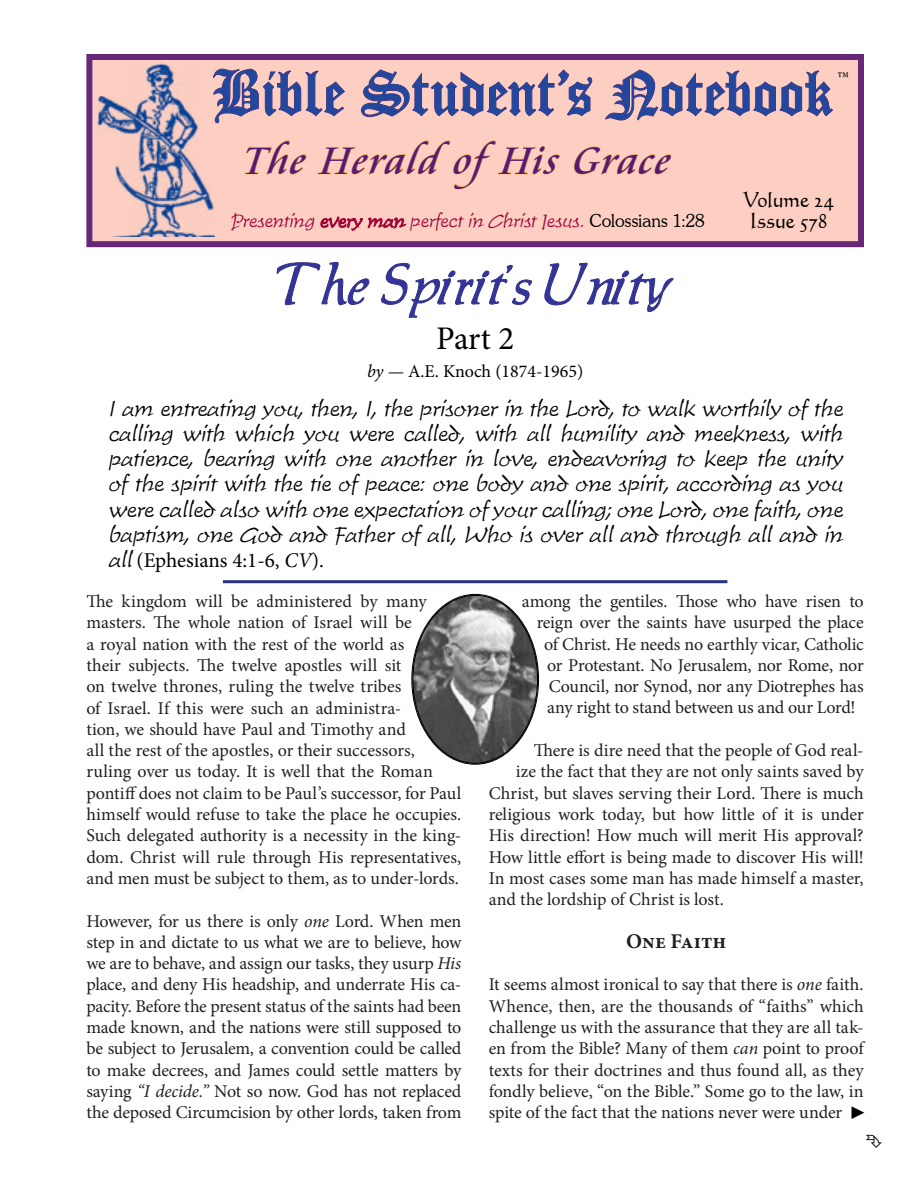
<style>
.page{position:relative;width:918px;height:1188px;background:#fff}
.page>*{position:absolute;margin:0;border:0;box-sizing:border-box;transform-origin:0 0}
.t1{font:69px "Cloister Black BT";color:#24479e}
.t2{font:54px "Allure SSK";color:#339}
.t3{font:italic 42px "Cataneo BT";color:#541b74}
.t4{font:33px "Minion Pro";color:#000}
.t5{font:italic 21px/25.2px "Time Scr D Ligh";letter-spacing:-.005em;color:#000}
.t6{font:21px "Minion Pro";letter-spacing:-.005em;color:#000}
.t7{font:21px "Calligraphic 421 BT Roman B";letter-spacing:-.005em;color:#000}
.t8{font:700 21px "Minion Pro";color:#231f20}
.t9{font:18px/21.3px "Minion Pro";letter-spacing:-.005em;color:#231f20}
.t10{font:italic 18px "Time Scr D Ligh";color:#a20037}
.t11{font:18px "Minion Pro";letter-spacing:-.025em;color:#231f20}
.t12{font:18px "Minion Pro";color:#000}
.t13{font:300 18px "Souvenir IT Cby BT";color:#000}
.s1{font-family:"Souvenir IT Cby BT";font-weight:300;font-style:normal;color:#000}
.s2{font-style:italic}
.s3{font-family:"Time Scr D Ligh";font-style:italic}
.s4{font-family:"Times New Roman";color:#000}
</style>
<div class="page">
<div style="left:86px;top:54px;width:778px;height:193px;background:#fccfc2;border:6px solid #672878"></div>
<svg style="left:215px;top:68px;width:130px;height:56px"></svg>
<svg style="left:361px;top:69px;width:232px;height:48px"></svg>
<svg style="left:605px;top:69px;width:228px;height:52px"></svg>
<svg style="left:244px;top:140px;width:62px;height:35px"></svg>
<svg style="left:317px;top:140px;width:243px;height:50px"></svg>
<svg style="left:573px;top:146px;width:98px;height:29px"></svg>
<hr style="left:223px;top:580px;width:504px;height:3px;background:#2b3086">
<svg style="left:320px;top:216px;width:87px;height:15px"></svg>
<img style="left:97px;top:64px;width:118px;height:172px">
<img style="left:412px;top:595px;width:126px;height:169px">
<svg style="left:276px;top:262px;width:94px;height:44px"></svg>
<svg style="left:381px;top:263px;width:151px;height:55px"></svg>
<svg style="left:544px;top:262px;width:130px;height:50px"></svg>
<h1 class="t1" style="left:212px;top:51px;width:621px">Bible Student’s Notebook</h1>
<p class="t13" style="left:836px;top:67px;width:16px">™</p>
<h3 class="t3" style="left:242px;top:134px;width:438px">The Herald ofHis Grace</h3>
<p class="t7" style="left:743px;top:186px;width:93px">Volume 24</p>
<p class="t10" style="left:231px;top:211px;width:476px">Presenting every man perfect in Christ Jesus. <span class="s1">C o l o s s i a n s 1: 2 8</span></p>
<p class="t7" style="left:749px;top:207px;width:80px">Issue 578</p>
<h2 class="t2" style="left:277px;top:262px;width:398px">The Spirit's Unity</h2>
<h3 class="t4" style="left:436px;top:316px;width:80px">Part 2</h3>
<p class="t12" style="left:367px;top:359px;width:218px"><span class="s2">by —</span> A.E. Knoch (1874-1965)</p>
<p class="t5" style="left:108px;top:397px;width:740px">I am entreating y ou, then, I, the prisoner in the Lord, to walk w orthily of the calling w ith w hich y ou w ere called, w ith all humility and meekness, w ith patience, bearing w ith one another in lov e, endeavoring to keep the unity of the spirit w ith the tie of peace: one body and one spirit, according as y ou w ere called also w ith one expectation of y ourcalling;one Lord,one faith,one baptism, one God and Father of all, Who is ov er all and through all and in</p>
<p class="t6" style="left:108px;top:546px;width:217px"><span class="s3">all</span>(Ephesians 4:1-6, <span class="s2">CV</span>).</p>
<p class="t9" style="left:86px;top:591px;width:377px">The kingdom will be administered by many masters. The whole nation of Israel will be<br>a royal nation with the rest of the world as<br>their subjects. The twelve apostles will sit<br>on twelve thrones, ruling the twelve tribes<br>of Israel. If this were such an administra-<br>tion, we should have Paul and Timothy and<br>all the rest of the apostles, or their successors, ruling over us today. It is well that the Roman pontiff does not claim to be Paul’s successor, for Paul himself would refuse to take the place he occupies.<br>Such delegated authority is a necessity in the king&shy;dom. Christ will rule through His representatives, and men must be subject to them, as to under-lords.</p>
<p class="t9" style="left:86px;top:910px;width:377px;text-align:justify">However, for us there is only <span class="s2">one</span> Lord. When men step in and dictate to us what we are to believe, how we are to behave, and assign our tasks, they usurp <span class="s2">His </span>place, and deny His headship, and underrate His ca&shy;pacity. Before the present status of the saints had been made known, and the nations were still supposed to be subject to Jerusalem, a convention could be called to make decrees, and James could settle matters by saying <span class="s2">“I decide.”</span> Not so now. God has not replaced the deposed Circumcision by other lords, taken from</p>
<p class="t9" style="left:522px;top:591px;width:343px">among the gentiles. Those who have risen to</p>
<p class="t9" style="left:537px;top:612px;width:328px">reign over the saints have usurped the place</p>
<p class="t9" style="left:544px;top:633px;width:321px">of Christ. He needs no earthly vicar, Catholic</p>
<p class="t9" style="left:547px;top:655px;width:318px">or Protestant. No Jerusalem, nor Rome, nor</p>
<p class="t11" style="left:549px;top:674px;width:317px">Council, nor Synod, nor any Diotrephes has</p>
<p class="t9" style="left:547px;top:697px;width:310px">any right to stand between us and our Lord!</p>
<p class="t9" style="left:534px;top:740px;width:331px">There is dire need that the people of God real-</p>
<p class="t9" style="left:516px;top:761px;width:350px">ize the fact that they are not only saints saved by</p>
<p class="t9" style="left:489px;top:782px;width:376px">Christ, but slaves serving their Lord. There is much</p>
<p class="t9" style="left:489px;top:804px;width:376px">religious work today, but how little of it is under</p>
<p class="t9" style="left:489px;top:825px;width:376px">His direction! How much will merit His approval?</p>
<p class="t9" style="left:489px;top:846px;width:377px">How little effort is being made to discover His will!</p>
<p class="t9" style="left:489px;top:867px;width:376px">In most cases some man has made himself a master,</p>
<p class="t9" style="left:489px;top:889px;width:237px">and the lordship of Christ is lost.</p>
<p class="t8" style="left:626px;top:926px;width:102px">One Faith</p>
<p class="t9" style="left:489px;top:974px;width:380px">It seems almost ironical to say that there is <span class="s2">one</span> faith.<br>Whence, then, are the thousands of “faiths” which challenge us with the assurance that they are all tak&shy;en from the Bible? Many of them <span class="s2">can</span> point to proof texts for their doctrines and thus found all, as they fondly believe, “on the Bible.” Some go to the law, in spite of the fact that the nations never were under <span class="s4">►</span></p>
</div>
